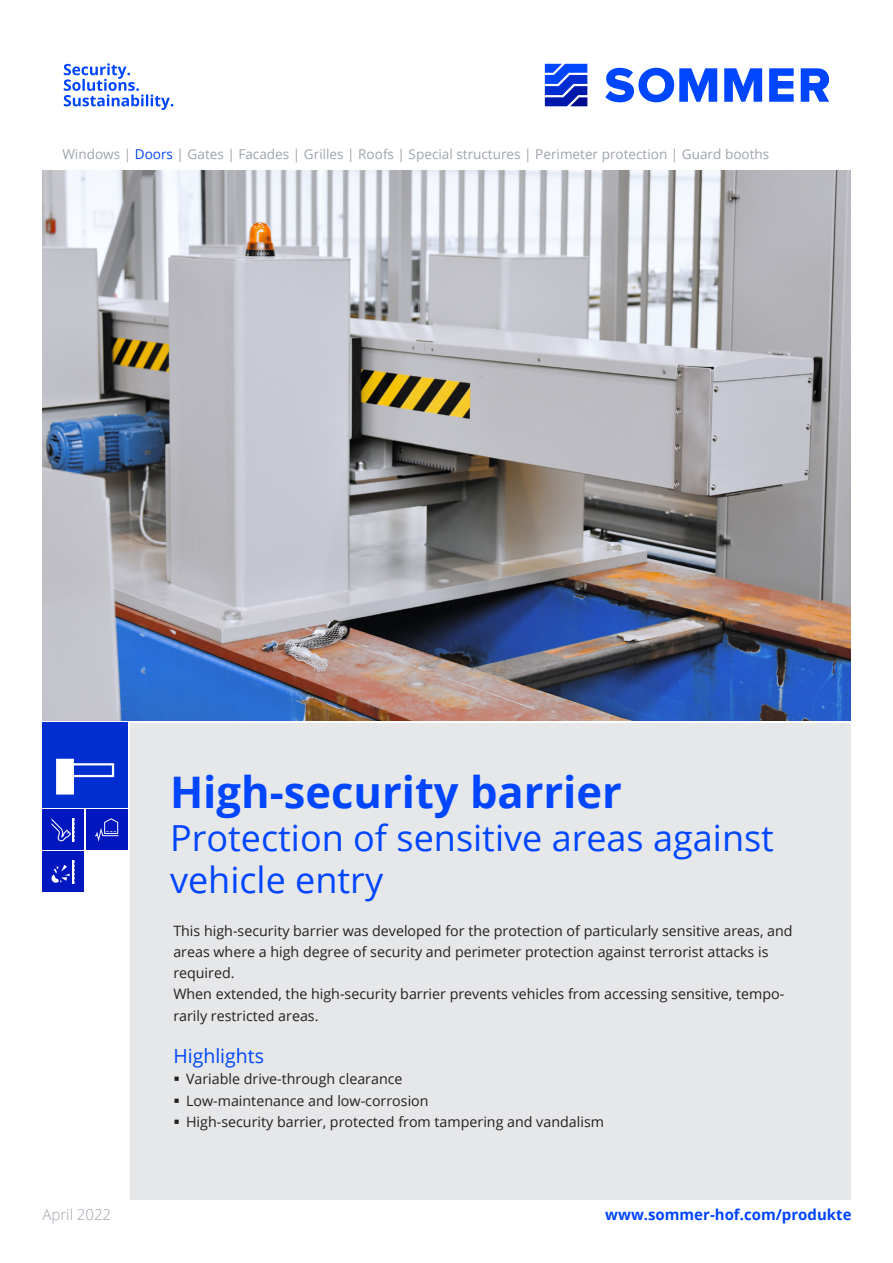
<style>
.page{position:relative;width:893px;height:1263px;background:#fff}
.page>*{position:absolute;margin:0;border:0;box-sizing:border-box;transform-origin:0 0}
.t1{font:700 43.5px "Open Sans";color:#0046ff}
.t2{font:36px "Open Sans";color:#0046ff}
.DB_Überschrift{font:19.5px "Open Sans";color:#0046ff}
.t3{font:700 15px "Open Sans";color:#0045ff}
.t4{font:300 15px "Open Sans";color:#9ea4ac}
.DB_Aufzählung{font:14.25px/21.3px "Open Sans";color:#231f20}
.t5{font:13.5px "Open Sans";color:#9ea4ac}
.s1{color:#0046ff}
</style>
<div class="page">
<svg style="left:64px;top:63px;width:109px;height:47px"></svg>
<svg style="left:545px;top:64px;width:42px;height:42px;background:#2c52d9"></svg>
<svg style="left:724px;top:68px;width:38px;height:34px"></svg>
<svg style="left:769px;top:68px;width:25px;height:34px"></svg>
<svg style="left:801px;top:68px;width:28px;height:34px"></svg>
<svg style="left:605px;top:68px;width:112px;height:34px"></svg>
<div style="left:86px;top:810px;width:42px;height:40px;background:#0017bf"></div>
<svg style="left:95px;top:818px;width:23px;height:24px"></svg>
<div style="left:130px;top:723px;width:720px;height:476px;background:#e6e7e9"></div>
<div style="left:42px;top:852px;width:42px;height:40px;background:#0017bf"></div>
<svg style="left:51px;top:860px;width:24px;height:24px"></svg>
<div style="left:42px;top:810px;width:42px;height:40px;background:#0017bf"></div>
<svg style="left:52px;top:818px;width:23px;height:23px"></svg>
<div style="left:42px;top:723px;width:86px;height:85px;background:#002ed1"></div>
<svg style="left:56px;top:759px;width:58px;height:35px"></svg>
<img style="left:43px;top:170px;width:807px;height:551px">
<p class="t5" style="left:62px;top:145px;width:708px">Windows | <span class="s1">Doors</span> | Gates | Facades | Grilles | Roofs | Special structures | Perimeter protection | Guard booths</p>
<p class="t1" style="left:170px;top:761px;width:453px">High-security barrier</p>
<p class="t2" style="left:170px;top:813px;width:605px">Protection of sensitive areas against</p>
<p class="t2" style="left:170px;top:855px;width:215px">vehicle entry</p>
<p class="DB_Aufzählung" style="left:173px;top:919px;width:621px">This high-security barrier was developed for the protection of particularly sensitive areas, and areas where a high degree of security and perimeter protection against terrorist attacks is required.</p>
<p class="DB_Aufzählung" style="left:173px;top:983px;width:612px">When extended, the high-security barrier prevents vehicles from accessing sensitive, tempo&shy;rarily restricted areas.</p>
<p class="DB_Überschrift" style="left:173px;top:1043px;width:92px">Highlights</p>
<p class="DB_Aufzählung" style="left:186px;top:1068px;width:218px">Variable drive-through clearance</p>
<p class="DB_Aufzählung" style="left:186px;top:1089px;width:244px">Low-maintenance and low-corrosion</p>
<p class="DB_Aufzählung" style="left:186px;top:1111px;width:419px">High-security barrier, protected from tampering and vandalism</p>
<p class="t4" style="left:43px;top:1205px;width:70px">April 2022</p>
<p class="t3" style="left:605px;top:1204px;width:248px">www.sommer-hof.com/produkte</p>
</div>
